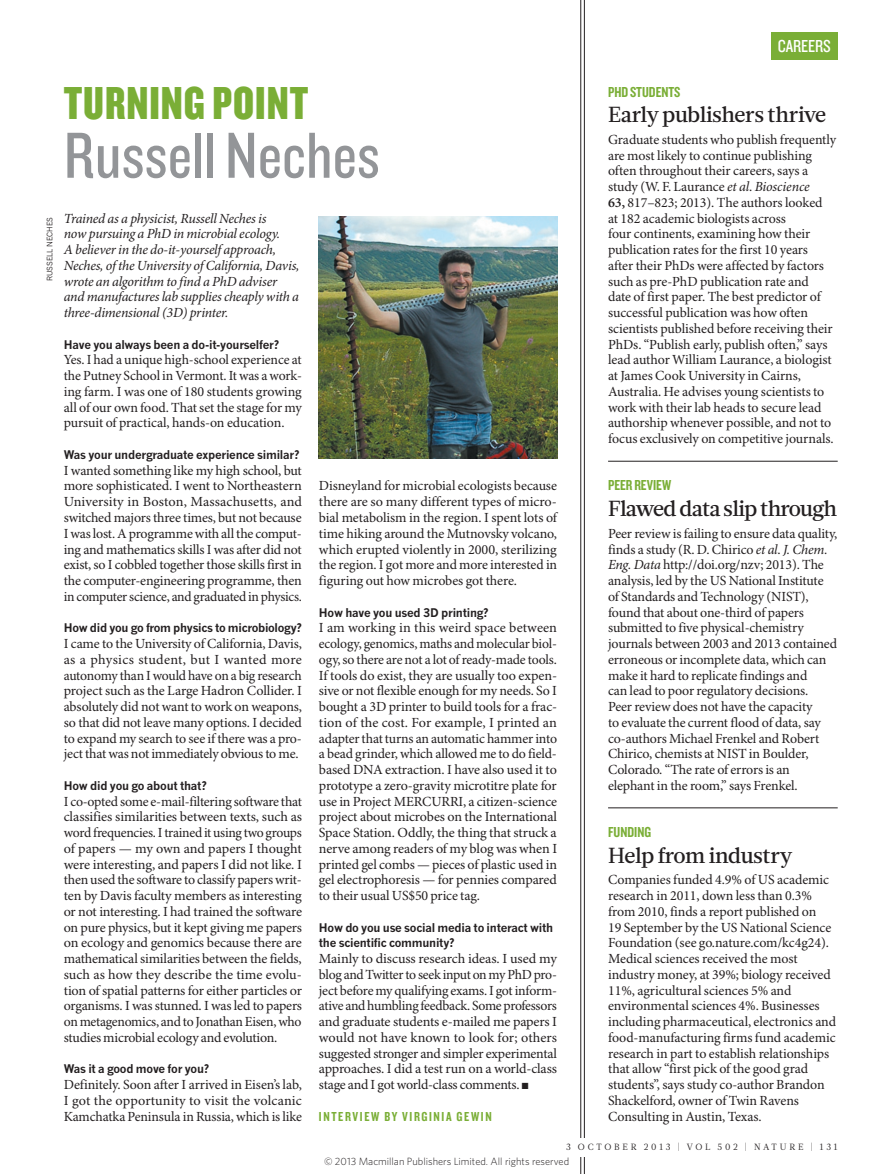
<style>
.page{position:relative;width:893px;height:1174px;background:#fff}
.page>*{position:absolute;margin:0;border:0;box-sizing:border-box;transform-origin:0 0}
.TURNING_POINT_NAME{font:67.5px "Knockout 29 Junior Ltweight";color:#939598}
.TURNING_POINT__STRAP{font:48px "Knockout 69 Full Liteweight";letter-spacing:.02em;color:#7aae36}
.BRIEF_HEAD{font:500 21.75px "Glosa Math";letter-spacing:-.02em;color:#231f20}
.t1{font:18px "Knockout 29 Junior Ltweight";letter-spacing:-.005em;color:#fff}
.BRIEF_STRAP{font:15px "Knockout 49 Liteweight";color:#7aae36}
.BODY_1ST_PARA{font:13.95px/15.8px "Minion Pro";letter-spacing:-.015em;color:#231f20;text-align:justify}
.BRIEF_BODY{font:13.95px/15.8px "Minion Pro";letter-spacing:-.01em;color:#231f20}
.BRIEF_BODY_LAST{font:13.95px/15.8px "Minion Pro";letter-spacing:-.005em;color:#231f20}
.TURNING_POINT_INTRO{font:italic 13.95px/15.8px "Minion Pro";letter-spacing:-.02em;color:#231f20}
.TURNING_POINT_BYLINE{font:13.5px "Knockout 49 Liteweight";letter-spacing:.12em;color:#7aae36}
.TURNING_POINT_QUESTI{font:700 11.7px/15.8px "News Gothic MTOT";letter-spacing:-.02em;color:#231f20}
.t2{font:300 10.5px "Whitney";color:#231f20}
.t3{font:9px "Glosa Math";letter-spacing:.3em;color:#231f20}
.PIC_CREDIT{font:7.5px "News Gothic MTOT";color:#231f20}
.s1{font-style:italic}
.s2{font-weight:600}
</style>
<div class="page">
<hr style="left:584px;top:0;width:1px;height:1174px;background:#231f20">
<hr style="left:580px;top:0;width:1px;height:1174px;background:#231f20">
<hr style="left:608px;top:807px;width:230px;height:1px;background:#231f20">
<hr style="left:608px;top:461px;width:230px;height:1px;background:#231f20">
<img style="left:319px;top:217px;width:238px;height:242px">
<div style="left:476px;top:1137px;width:362px;height:19px;background:#fff"></div>
<div style="left:771px;top:32px;width:67px;height:27px;background:#7aae36"></div>
<p class="t1" style="left:778px;top:34px;width:55px">CAREERS</p>
<p class="PIC_CREDIT" style="left:45px;top:281px;width:66px;rotate:-90deg">RUSSELL NECHES</p>
<p class="TURNING_POINT__STRAP" style="left:64px;top:73px;width:246px">TURNING POINT</p>
<p class="TURNING_POINT_NAME" style="left:64px;top:112px;width:318px">Russell Neches</p>
<p class="TURNING_POINT_INTRO" style="left:64px;top:211px;width:237px">Trained as a physicist, Russell Neches is<br>now pursuing a PhD in microbial ecology.<br>A believer in the do-it-yourself approach, Neches, of the University of California, Davis, wrote an algorithm to find a PhD adviser and manufactures lab supplies cheaply with a three-dimensional (3D) printer.</p>
<p class="TURNING_POINT_QUESTI" style="left:64px;top:336px;width:217px">Have you always been a do-it-yourselfer?</p>
<p class="BODY_1ST_PARA" style="left:64px;top:353px;width:240px">Yes. I had a unique high-school experience at the Putney School in Vermont. It was a work&shy;ing farm. I was one of 180 students growing all of our own food. That set the stage for my pursuit of practical, hands-on education.</p>
<p class="TURNING_POINT_QUESTI" style="left:64px;top:447px;width:237px">Was your undergraduate experience similar?</p>
<p class="BODY_1ST_PARA" style="left:64px;top:463px;width:240px">I wanted something like my high school, but more sophisticated. I went to Northeastern University in Boston, Massachusetts, and switched majors three times, but not because I was lost. A programme with all the comput&shy;ing and mathematics skills I was after did not exist, so I cobbled together those skills first in the computer-engineering programme, then in computer science, and graduated in physics.</p>
<p class="TURNING_POINT_QUESTI" style="left:64px;top:620px;width:240px">How did you go from physics to microbiology?</p>
<p class="BODY_1ST_PARA" style="left:64px;top:636px;width:240px">I came to the University of California, Davis, as a physics student, but I wanted more autonomy than I would have on a big research project such as the Large Hadron Collider. I absolutely did not want to work on weapons, so that did not leave many options. I decided to expand my search to see if there was a pro&shy;ject that was not immediately obvious to me.</p>
<p class="TURNING_POINT_QUESTI" style="left:64px;top:777px;width:145px">How did you go about that?</p>
<p class="BODY_1ST_PARA" style="left:64px;top:794px;width:240px">I co-opted some e-mail-filtering software that classifies similarities between texts, such as word frequencies. I trained it using two groups of papers — my own and papers I thought were interesting, and papers I did not like. I then used the software to classify papers writ&shy;ten by Davis faculty members as interesting or not interesting. I had trained the software on pure physics, but it kept giving me papers on ecology and genomics because there are mathematical similarities between the fields, such as how they describe the time evolu&shy;tion of spatial patterns for either particles or organisms. I was stunned. I was led to papers on metagenomics, and to Jonathan Eisen, who studies microbial ecology and evolution.</p>
<p class="TURNING_POINT_QUESTI" style="left:64px;top:1061px;width:147px">Was it a good move for you?</p>
<p class="BODY_1ST_PARA" style="left:64px;top:1077px;width:240px">Definitely. Soon after I arrived in Eisen’s lab, I got the opportunity to visit the volcanic Kamchatka Peninsula in Russia, which is like</p>
<p class="BODY_1ST_PARA" style="left:319px;top:479px;width:240px">Disneyland for microbial ecologists because there are so many different types of micro&shy;bial metabolism in the region. I spent lots of time hiking around the Mutnovsky volcano, which erupted violently in 2000, sterilizing the region. I got more and more interested in figuring out how microbes got there.</p>
<p class="TURNING_POINT_QUESTI" style="left:319px;top:604px;width:171px">How have you used 3D printing?</p>
<p class="BODY_1ST_PARA" style="left:319px;top:620px;width:240px">I am working in this weird space between ecology, genomics, maths and molecular biol&shy;ogy, so there are not a lot of ready-made tools.<br>If tools do exist, they are usually too expen&shy;sive or not flexible enough for my needs. So I bought a 3D printer to build tools for a frac&shy;tion of the cost. For example, I printed an adapter that turns an automatic hammer into a bead grinder, which allowed me to do field&shy;based DNA extraction. I have also used it to prototype a zero-gravity microtitre plate for use in Project MERCURRI, a citizen-science project about microbes on the International Space Station. Oddly, the thing that struck a nerve among readers of my blog was when I printed gel combs — pieces of plastic used in gel electrophoresis — for pennies compared to their usual US$50 price tag.</p>
<p class="TURNING_POINT_QUESTI" style="left:319px;top:919px;width:236px">How do you use social media to interact with the scientific community?</p>
<p class="BODY_1ST_PARA" style="left:319px;top:951px;width:240px">Mainly to discuss research ideas. I used my blog and Twitter to seek input on my PhD pro&shy;ject before my qualifying exams. I got inform&shy;ative and humbling feedback. Some professors and graduate students e-mailed me papers I would not have known to look for; others suggested stronger and simpler experimental approaches. I did a test run on a world-class stage and I got world-class comments. ■</p>
<p class="TURNING_POINT_BYLINE" style="left:319px;top:1107px;width:174px">INTERVIEW BY VIRGINIA GEWIN</p>
<p class="BRIEF_STRAP" style="left:608px;top:82px;width:74px">PHD STUDENTS</p>
<p class="BRIEF_HEAD" style="left:608px;top:100px;width:220px">Early publishers thrive</p>
<p class="BRIEF_BODY" style="left:608px;top:132px;width:230px">Graduate students who publish frequently are most likely to continue publishing often throughout their careers, says a study (W. F. Laurance <span class="s1">et al</span>. <span class="s1">Bioscience<br></span><span class="s2">63,</span> 817–823; 2013). The authors looked<br>at 182 academic biologists across<br>four continents, examining how their publication rates for the first 10 years after their PhDs were affected by factors such as pre-PhD publication rate and<br>date of first paper. The best predictor of successful publication was how often scientists published before receiving their PhDs. “Publish early, publish often,” says lead author William Laurance, a biologist at James Cook University in Cairns, Australia. He advises young scientists to work with their lab heads to secure lead authorship whenever possible, and not to focus exclusively on competitive journals.</p>
<p class="BRIEF_STRAP" style="left:608px;top:476px;width:65px">PEER REVIEW</p>
<p class="BRIEF_HEAD" style="left:608px;top:494px;width:231px">Flawed data slip through</p>
<p class="BRIEF_BODY" style="left:608px;top:526px;width:231px">Peer review is failing to ensure data quality, finds a study (R. D. Chirico <span class="s1">et al</span>. <span class="s1">J. Chem.<br>Eng. Data</span> http://doi.org/nzv; 2013). The analysis, led by the US National Institute of Standards and Technology (NIST), found that about one-third of papers submitted to five physical-chemistry journals between 2003 and 2013 contained erroneous or incomplete data, which can make it hard to replicate findings and<br>can lead to poor regulatory decisions.<br>Peer review does not have the capacity<br>to evaluate the current flood of data, say co-authors Michael Frenkel and Robert Chirico, chemists at NIST in Boulder, Colorado. “The rate of errors is an elephant in the room,” says Frenkel.</p>
<p class="BRIEF_STRAP" style="left:608px;top:822px;width:45px">FUNDING</p>
<p class="BRIEF_HEAD" style="left:608px;top:841px;width:186px">Help from industry</p>
<p class="BRIEF_BODY_LAST" style="left:608px;top:872px;width:230px">Companies funded 4.9% of US academic research in 2011, down less than 0.3% from 2010, finds a report published on<br>19 September by the US National Science Foundation (see go.nature.com/kc4g24).<br>Medical sciences received the most industry money, at 39%; biology received 11%, agricultural sciences 5% and environmental sciences 4%. Businesses including pharmaceutical, electronics and food-manufacturing firms fund academic research in part to establish relationships that allow “first pick of the good grad students”, says study co-author Brandon Shackelford, owner of Twin Ravens Consulting in Austin, Texas.</p>
<p class="t3" style="left:566px;top:1141px;width:273px">3 OCTOBER 2013 | VOL 502 | NATURE | 131</p>
<p class="t2" style="left:324px;top:1154px;width:247px">© 2013 Macmillan Publishers Limited. All rights reserved</p>
</div>
